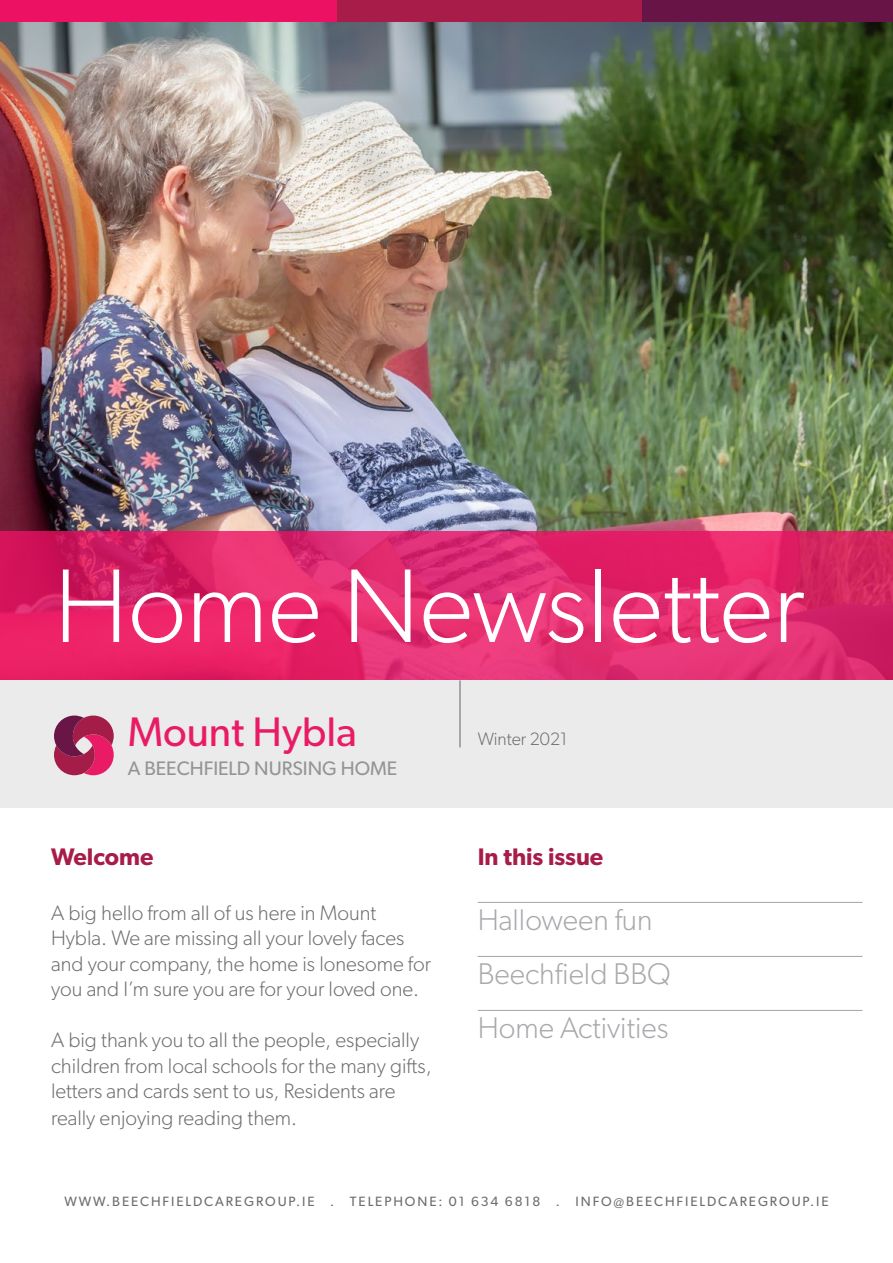
<style>
.page{position:relative;width:893px;height:1263px;background:#fff}
.page>*{position:absolute;margin:0;border:0;box-sizing:border-box;transform-origin:0 0}
.t1{font:300 105px "Gibson";color:#fff}
.t2{font:41.4px "Gibson";color:#ea1b65}
.t3{font:300 30px/54px "Gibson";color:#a7a9ac}
.t4{font:600 24px "Gibson";color:#a71c49}
.t5{font:300 21px/25.5px "Gibson";color:#6d6e71}
.t6{font:19.65px "Gibson";color:#929496}
.t7{font:300 18px "Gibson";color:#6d6e71}
.t8{font:13.5px "Gibson";letter-spacing:.14em;color:#6d6e71}
</style>
<div class="page">
<img style="left:0;top:21px;width:893px;height:510px">
<div style="left:0;top:0;width:510px;height:21px;background:#ed1164"></div>
<div style="left:337px;top:0;width:305px;height:21px;background:#a71c49"></div>
<div style="left:642px;top:0;width:251px;height:21px;background:#691447"></div>
<svg style="left:0;top:531px;width:893px;height:149px"></svg>
<hr style="left:478px;top:902px;width:384px;height:1px;background:#a7a9ac">
<hr style="left:478px;top:956px;width:384px;height:1px;background:#a7a9ac">
<hr style="left:478px;top:1010px;width:384px;height:1px;background:#a7a9ac">
<div style="left:0;top:680px;width:893px;height:128px;background:#ebebec"></div>
<svg style="left:54px;top:715px;width:60px;height:60px"></svg>
<hr style="left:459px;top:680px;width:1px;height:67px;background:#6d6e71">
<h1 class="t1" style="left:54px;top:542px;width:752px">Home Newsletter</h1>
<h2 class="t2" style="left:128px;top:707px;width:231px">Mount Hybla</h2>
<p class="t6" style="left:128px;top:756px;width:271px">A BEECHFIELD NURSING HOME</p>
<p class="t4" style="left:51px;top:843px;width:104px">Welcome</p>
<p class="t5" style="left:51px;top:899px;width:381px">A big hello from all of us here in Mount Hybla. We are missing all your lovely faces and your company, the home is lonesome for you and I’m sure you are for your loved one.</p>
<p class="t5" style="left:51px;top:1027px;width:382px;line-height:26px">A big thank you to all the people, especially children from local schools for the many gifts, letters and cards sent to us, Residents are really enjoying reading them.</p>
<p class="t7" style="left:478px;top:728px;width:91px">Winter 2021</p>
<p class="t4" style="left:478px;top:843px;width:127px">In this issue</p>
<h3 class="t3" style="left:478px;top:892px;width:195px">Halloween fun<br>Beechfield BBQ<br>Home Activities</h3>
<p class="t8" style="left:64px;top:1193px;width:766px">WWW.BEECHFIELDCAREGROUP.IE . TELEPHONE: 01 634 6818 . INFO@BEECHFIELDCAREGROUP.IE</p>
</div>
